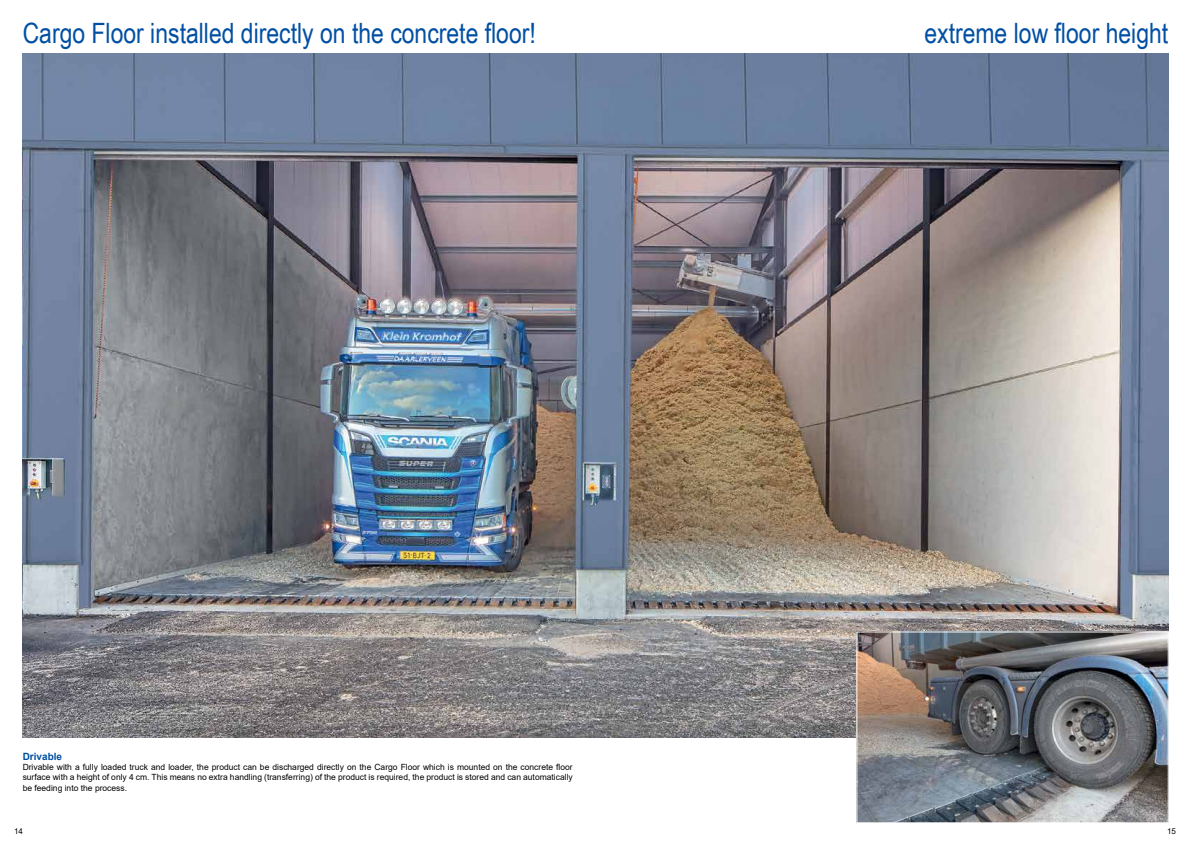
<style>
.page{position:relative;width:1191px;height:842px;background:#fff}
.page>*{position:absolute;margin:0;border:0;box-sizing:border-box;transform-origin:0 0}
.t1{font:28px "Arial Narrow";color:#004fa3}
.t2{font:700 10px "Arial";color:#004fa3}
.t3{font:8.5px/10.2px "Arial";color:#000;text-align:justify}
.t4{font:8px "Arial";color:#000}
</style>
<div class="page">
<img style="left:23px;top:54px;width:1145px;height:683px">
<img style="left:858px;top:633px;width:308px;height:188px">
<div style="left:856px;top:631px;width:312px;height:192px;border:1px solid #fff"></div>
<h1 class="t1" style="left:23px;top:13px;width:515px">Cargo Floor installed directly on the concrete floor!</h1>
<h1 class="t1" style="left:924px;top:13px;width:245px">extreme low floor height</h1>
<p class="t2" style="left:23px;top:749px;width:41px">Drivable</p>
<p class="t3" style="left:23px;top:762px;width:551px">Drivable with a fully loaded truck and loader, the product can be discharged directly on the Cargo Floor which is mounted on the concrete floor surface with a height of only 4 cm. This means no extra handling (transferring) of the product is required, the product is stored and can automatically be feeding into the process.</p>
<p class="t4" style="left:14px;top:825px;width:10px">14</p>
<p class="t4" style="left:1167px;top:825px;width:10px">15</p>
</div>
